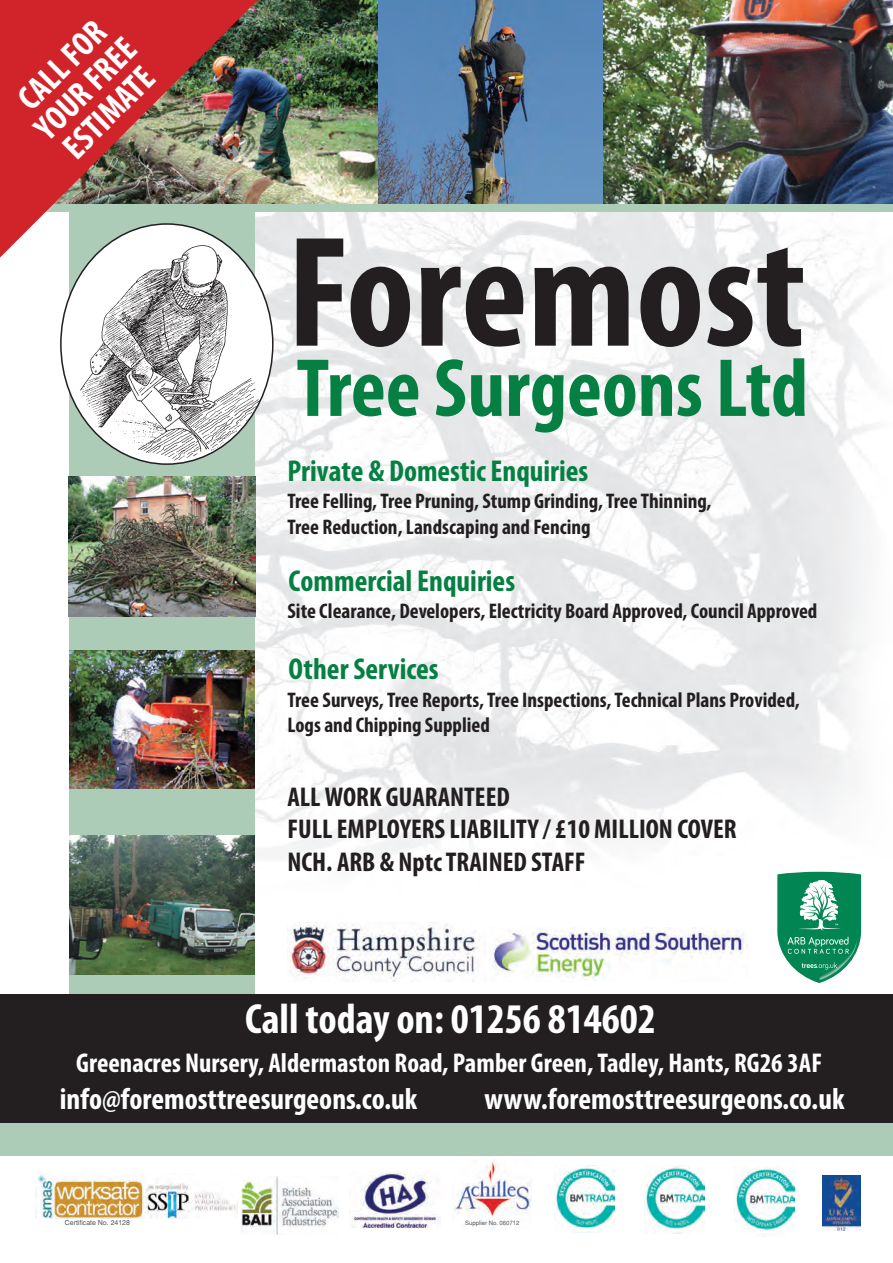
<style>
.page{position:relative;width:893px;height:1263px;background:#fff}
.page>*{position:absolute;margin:0;border:0;box-sizing:border-box;transform-origin:0 0}
.t1{font:700 condensed 158.85px "Myriad Pro";color:#231f20}
.t2{font:700 condensed 83.25px "Myriad Pro";color:#058042}
.t3{font:700 condensed 42.45px "Myriad Pro";color:#fff}
.t4{font:700 condensed 34.8px/33.3px "Myriad Pro";color:#fff}
.t5{font:700 condensed 30.3px "Myriad Pro";color:#fff}
.t6{font:700 condensed 30.3px "Myriad Pro";color:#058042}
.t7{font:700 condensed 27.3px/32.7px "Myriad Pro";color:#231f20}
.t8{font:700 condensed 27.3px "Myriad Pro";color:#fff}
.t9{font:700 condensed 21.15px/25.5px "Myriad Pro";color:#231f20}
.t10{font:6.9px "Helvetica";color:#57585a}
.t11{font:6px "Helvetica";color:#57585a}
</style>
<div class="page">
<img style="left:255px;top:211px;width:638px;height:771px">
<div style="left:69px;top:204px;width:186px;height:790px;background:#adccb8"></div>
<div style="left:0;top:994px;width:893px;height:162px;background:#adccb8"></div>
<img style="left:822px;top:1175px;width:38px;height:56px">
<img style="left:349px;top:1171px;width:91px;height:57px">
<img style="left:241px;top:1176px;width:97px;height:58px">
<img style="left:454px;top:1160px;width:78px;height:58px">
<img style="left:36px;top:1175px;width:202px;height:43px">
<svg style="left:60px;top:223px;width:214px;height:242px"></svg>
<img style="left:379px;top:0;width:514px;height:204px">
<div style="left:0;top:994px;width:893px;height:129px;background:#231f20"></div>
<img style="left:264px;top:0;width:115px;height:204px">
<img style="left:69px;top:476px;width:186px;height:140px">
<img style="left:69px;top:650px;width:185px;height:139px">
<img style="left:69px;top:836px;width:185px;height:138px">
<img style="left:287px;top:922px;width:199px;height:59px">
<img style="left:489px;top:927px;width:258px;height:54px">
<div style="left:0;top:204px;width:893px;height:7px;background:#adccb8"></div>
<img style="left:0;top:0;width:264px;height:258px">
<div style="left:760px;top:874px;width:114px;height:113px;background:#fff"></div>
<svg style="left:777px;top:872px;width:84px;height:111px"></svg>
<img style="left:734px;top:1167px;width:60px;height:68px">
<img style="left:646px;top:1165px;width:58px;height:68px">
<img style="left:556px;top:1165px;width:59px;height:68px">
<p class="t4" style="left:5px;top:98px;width:129px;rotate:-45deg">CALL FOR<br>YOUR FREE<br>ESTIMATE</p>
<p class="t1" style="left:287px;top:193px;width:519px">Foremost</p>
<p class="t2" style="left:296px;top:336px;width:513px">Tree Surgeons Ltd</p>
<p class="t6" style="left:287px;top:452px;width:302px">Private &amp; Domestic Enquiries</p>
<p class="t9" style="left:287px;top:488px;width:425px">Tree Felling, Tree Pruning, Stump Grinding, Tree Thinning,<br>Tree Reduction, Landscaping and Fencing</p>
<p class="t6" style="left:289px;top:562px;width:228px">Commercial Enquiries</p>
<p class="t9" style="left:287px;top:598px;width:531px">Site Clearance, Developers, Electricity Board Approved, Council Approved</p>
<p class="t6" style="left:289px;top:650px;width:152px">Other Services</p>
<p class="t9" style="left:287px;top:687px;width:514px">Tree Surveys, Tree Reports, Tree Inspections, Technical Plans Provided,<br>Logs and Chipping Supplied</p>
<p class="t7" style="left:287px;top:780px;width:451px">ALL WORK GUARANTEED<br>FULL EMPLOYERS LIABILITY / £10 MILLION COVER<br>NCH. ARB &amp; Nptc TRAINED STAFF</p>
<p class="t3" style="left:245px;top:992px;width:412px">Call today on: 01256 814602</p>
<p class="t8" style="left:76px;top:1046px;width:747px">Greenacres Nursery, Aldermaston Road, Pamber Green, Tadley, Hants, RG26 3AF</p>
<p class="t5" style="left:60px;top:1080px;width:359px">info@foremosttreesurgeons.co.uk</p>
<p class="t5" style="left:484px;top:1080px;width:361px">www.foremosttreesurgeons.co.uk</p>
<p class="t10" style="left:65px;top:1219px;width:67px">Certificate No. 24128</p>
<p class="t11" style="left:465px;top:1219px;width:56px">Supplier No. 060712</p>
</div>
